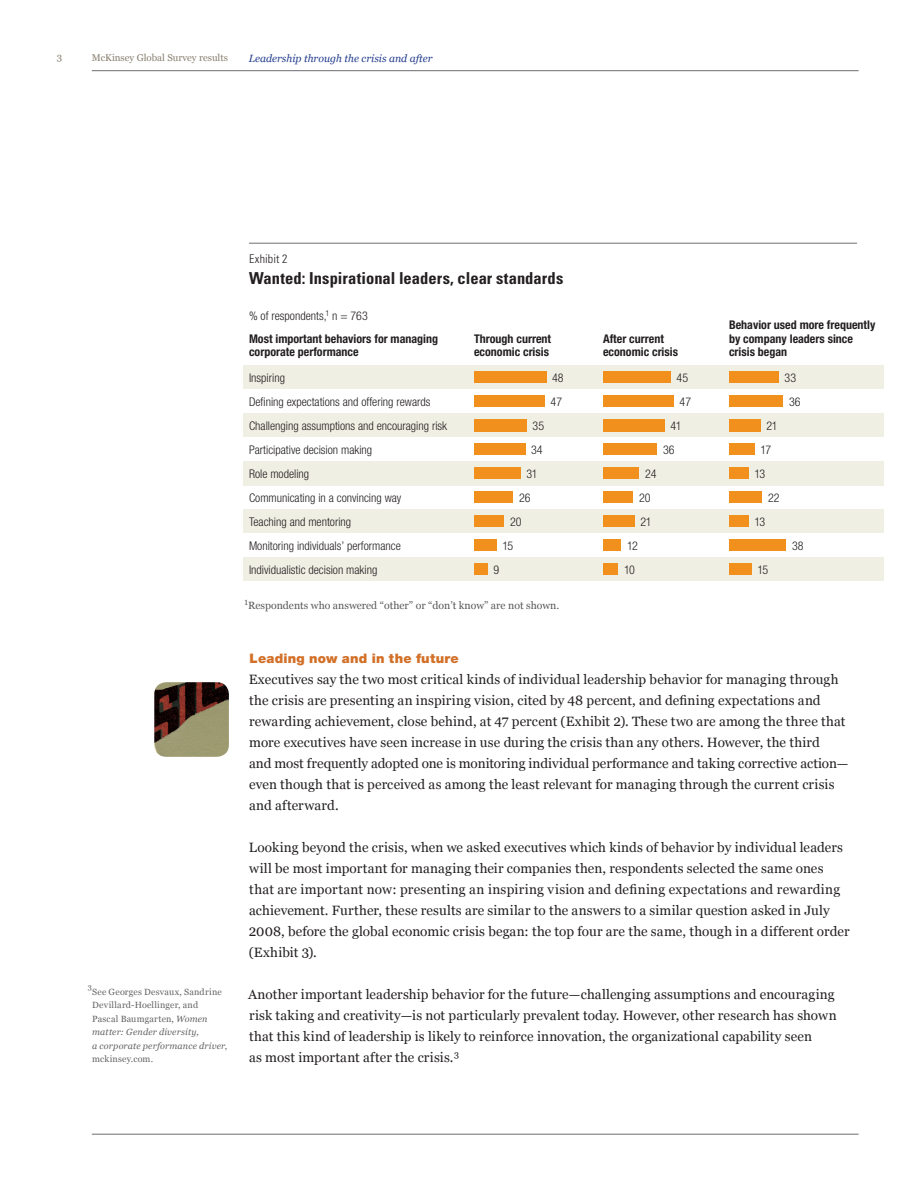
<style>
.page{position:relative;width:918px;height:1188px;background:#fff}
.page>*{position:absolute;margin:0;border:0;box-sizing:border-box;transform-origin:0 0}
.t1{font:700 condensed 16.5px "Univers LT Std";letter-spacing:.005em;color:#231f20}
.t2{font:13.5px/21px "Georgia";letter-spacing:.01em;color:#231f20}
.t3{font:900 13.2px "Helvetica Neue LT Std";letter-spacing:.015em;color:#d27028}
.t4{font:300 condensed 12px "Helvetica Neue LT Std";color:#231f20}
.t5{font:700 condensed 12px/13.5px "Helvetica Neue LT Std";color:#231f20}
.t6{font:300 condensed 12px "Univers LT Std";letter-spacing:.01em;color:#231f20}
.t7{font:10.5px "Georgia";color:#57585a}
.t8{font:italic 10.5px "Georgia";color:#253f8e}
.t9{font:9.75px "Georgia";color:#887f6f}
.t10{font:9px/13.5px "Georgia";letter-spacing:.025em;color:#636366}
.t11{font:7.5px "Georgia";color:#636366}
.s1{font-weight:300}
.s2{font-style:italic}
</style>
<div class="page">
<hr style="left:92px;top:70px;width:767px;height:1px;background:#6c6d70">
<hr style="left:92px;top:1134px;width:767px;height:1px;background:#6c6d70">
<img style="left:154px;top:682px;width:75px;height:75px">
<div style="left:243px;top:365px;width:641px;height:24px;background:#f0efe4"></div>
<div style="left:243px;top:413px;width:641px;height:24px;background:#f0efe4"></div>
<div style="left:243px;top:461px;width:641px;height:24px;background:#f0efe4"></div>
<div style="left:243px;top:509px;width:641px;height:24px;background:#f0efe4"></div>
<div style="left:243px;top:557px;width:641px;height:24px;background:#f0efe4"></div>
<div style="left:474px;top:371px;width:72px;height:12px;background:#f2901d"></div>
<div style="left:603px;top:371px;width:68px;height:12px;background:#f2901d"></div>
<div style="left:729px;top:371px;width:50px;height:12px;background:#f2901d"></div>
<div style="left:474px;top:395px;width:71px;height:12px;background:#f2901d"></div>
<div style="left:603px;top:395px;width:71px;height:12px;background:#f2901d"></div>
<div style="left:729px;top:395px;width:54px;height:12px;background:#f2901d"></div>
<div style="left:474px;top:443px;width:51px;height:12px;background:#f2901d"></div>
<div style="left:603px;top:443px;width:54px;height:12px;background:#f2901d"></div>
<div style="left:729px;top:443px;width:26px;height:12px;background:#f2901d"></div>
<div style="left:474px;top:467px;width:47px;height:12px;background:#f2901d"></div>
<div style="left:603px;top:467px;width:36px;height:12px;background:#f2901d"></div>
<div style="left:729px;top:467px;width:20px;height:12px;background:#f2901d"></div>
<div style="left:474px;top:491px;width:39px;height:12px;background:#f2901d"></div>
<div style="left:603px;top:491px;width:30px;height:12px;background:#f2901d"></div>
<div style="left:729px;top:491px;width:33px;height:12px;background:#f2901d"></div>
<div style="left:474px;top:515px;width:30px;height:12px;background:#f2901d"></div>
<div style="left:603px;top:515px;width:32px;height:12px;background:#f2901d"></div>
<div style="left:729px;top:515px;width:20px;height:12px;background:#f2901d"></div>
<div style="left:474px;top:563px;width:14px;height:12px;background:#f2901d"></div>
<div style="left:603px;top:563px;width:15px;height:12px;background:#f2901d"></div>
<div style="left:729px;top:563px;width:23px;height:12px;background:#f2901d"></div>
<div style="left:474px;top:539px;width:23px;height:12px;background:#f2901d"></div>
<div style="left:603px;top:539px;width:18px;height:12px;background:#f2901d"></div>
<div style="left:729px;top:539px;width:57px;height:12px;background:#f2901d"></div>
<div style="left:474px;top:419px;width:53px;height:12px;background:#f2901d"></div>
<div style="left:603px;top:419px;width:62px;height:12px;background:#f2901d"></div>
<div style="left:729px;top:419px;width:32px;height:12px;background:#f2901d"></div>
<hr style="left:249px;top:243px;width:608px;height:1px;background:#717074">
<p class="t9" style="left:57px;top:52px;width:7px">3</p>
<p class="t9" style="left:92px;top:52px;width:138px">McKinsey Global Survey results</p>
<p class="t8" style="left:249px;top:52px;width:185px">Leadership through the crisis and after</p>
<p class="t6" style="left:249px;top:252px;width:40px">Exhibit 2</p>
<p class="t1" style="left:249px;top:268px;width:316px">Wanted: Inspirational leaders, clear standards</p>
<p class="t5" style="left:249px;top:304px;width:191px;line-height:23.2px"><span class="s1">% of respondents,</span><sup>1</sup> <span class="s1">n = 763<br></span>Most important behaviors for managing</p>
<p class="t5" style="left:249px;top:345px;width:111px">corporate performance</p>
<p class="t5" style="left:474px;top:332px;width:79px">Through current economic crisis</p>
<p class="t5" style="left:603px;top:332px;width:77px">After current economic crisis</p>
<p class="t5" style="left:729px;top:318px;width:148px">Behavior used more frequently by company leaders since crisis began</p>
<p class="t4" style="left:249px;top:371px;width:37px">Inspiring</p>
<p class="t4" style="left:552px;top:371px;width:13px">48</p>
<p class="t4" style="left:677px;top:371px;width:13px">45</p>
<p class="t4" style="left:785px;top:371px;width:13px">33</p>
<p class="t4" style="left:249px;top:395px;width:183px">Defining expectations and offering rewards</p>
<p class="t4" style="left:551px;top:395px;width:13px">47</p>
<p class="t4" style="left:680px;top:395px;width:13px">47</p>
<p class="t4" style="left:789px;top:395px;width:13px">36</p>
<p class="t4" style="left:249px;top:443px;width:125px">Participative decision making</p>
<p class="t4" style="left:531px;top:443px;width:13px">34</p>
<p class="t4" style="left:663px;top:443px;width:13px">36</p>
<p class="t4" style="left:761px;top:443px;width:12px">17</p>
<p class="t4" style="left:249px;top:467px;width:62px">Role modeling</p>
<p class="t4" style="left:527px;top:467px;width:13px">31</p>
<p class="t4" style="left:645px;top:467px;width:13px">24</p>
<p class="t4" style="left:755px;top:467px;width:12px">13</p>
<p class="t4" style="left:249px;top:491px;width:154px">Communicating in a convincing way</p>
<p class="t4" style="left:519px;top:491px;width:13px">26</p>
<p class="t4" style="left:639px;top:491px;width:13px">20</p>
<p class="t4" style="left:768px;top:491px;width:13px">22</p>
<p class="t4" style="left:249px;top:515px;width:104px">Teaching and mentoring</p>
<p class="t4" style="left:510px;top:515px;width:13px">20</p>
<p class="t4" style="left:641px;top:515px;width:13px">21</p>
<p class="t4" style="left:755px;top:515px;width:12px">13</p>
<p class="t4" style="left:249px;top:563px;width:130px">Individualistic decision making</p>
<p class="t4" style="left:494px;top:563px;width:7px">9</p>
<p class="t4" style="left:624px;top:563px;width:12px">10</p>
<p class="t4" style="left:758px;top:563px;width:12px">15</p>
<p class="t4" style="left:249px;top:419px;width:200px">Challenging assumptions and encouraging risk</p>
<p class="t4" style="left:533px;top:419px;width:13px">35</p>
<p class="t4" style="left:671px;top:419px;width:13px">41</p>
<p class="t4" style="left:767px;top:419px;width:13px">21</p>
<p class="t4" style="left:249px;top:539px;width:153px">Monitoring individuals’ performance</p>
<p class="t4" style="left:503px;top:539px;width:12px">15</p>
<p class="t4" style="left:627px;top:539px;width:12px">12</p>
<p class="t4" style="left:792px;top:539px;width:13px">38</p>
<p class="t11" style="left:88px;top:983px;width:6px">3</p>
<p class="t10" style="left:92px;top:985px;width:137px">See Georges Desvaux, Sandrine<br>Devillard-Hoellinger, and<br>Pascal Baumgarten, <span class="s2">Women matter: Gender diversity,<br>a corporate performance driver</span>, mckinsey.com.</p>
<p class="t7" style="left:245px;top:600px;width:316px"><sup>1</sup>Respondents who answered “other” or “don’t know” are not shown.</p>
<p class="t3" style="left:250px;top:650px;width:211px">Leading now and in the future</p>
<p class="t2" style="left:249px;top:669px;width:601px">Executives say the two most critical kinds of individual leadership behavior for managing through the crisis are presenting an inspiring vision, cited by 48 percent, and defining expectations and rewarding achievement, close behind, at 47 percent (Exhibit 2). These two are among the three that more executives have seen increase in use during the crisis than any others. However, the third<br>and most frequently adopted one is monitoring individual performance and taking corrective action— even though that is perceived as among the least relevant for managing through the current crisis and afterward.</p>
<p class="t2" style="left:249px;top:837px;width:602px">Looking beyond the crisis, when we asked executives which kinds of behavior by individual leaders will be most important for managing their companies then, respondents selected the same ones that are important now: presenting an inspiring vision and defining expectations and rewarding achievement. Further, these results are similar to the answers to a similar question asked in July 2008, before the global economic crisis began: the top four are the same, though in a different order (Exhibit 3).</p>
<p class="t2" style="left:248px;top:984px;width:590px">Another important leadership behavior for the future—challenging assumptions and encouraging risk taking and creativity—is not particularly prevalent today. However, other research has shown that this kind of leadership is likely to reinforce innovation, the organizational capability seen<br>as most important after the crisis.<sup>3</sup></p>
</div>
